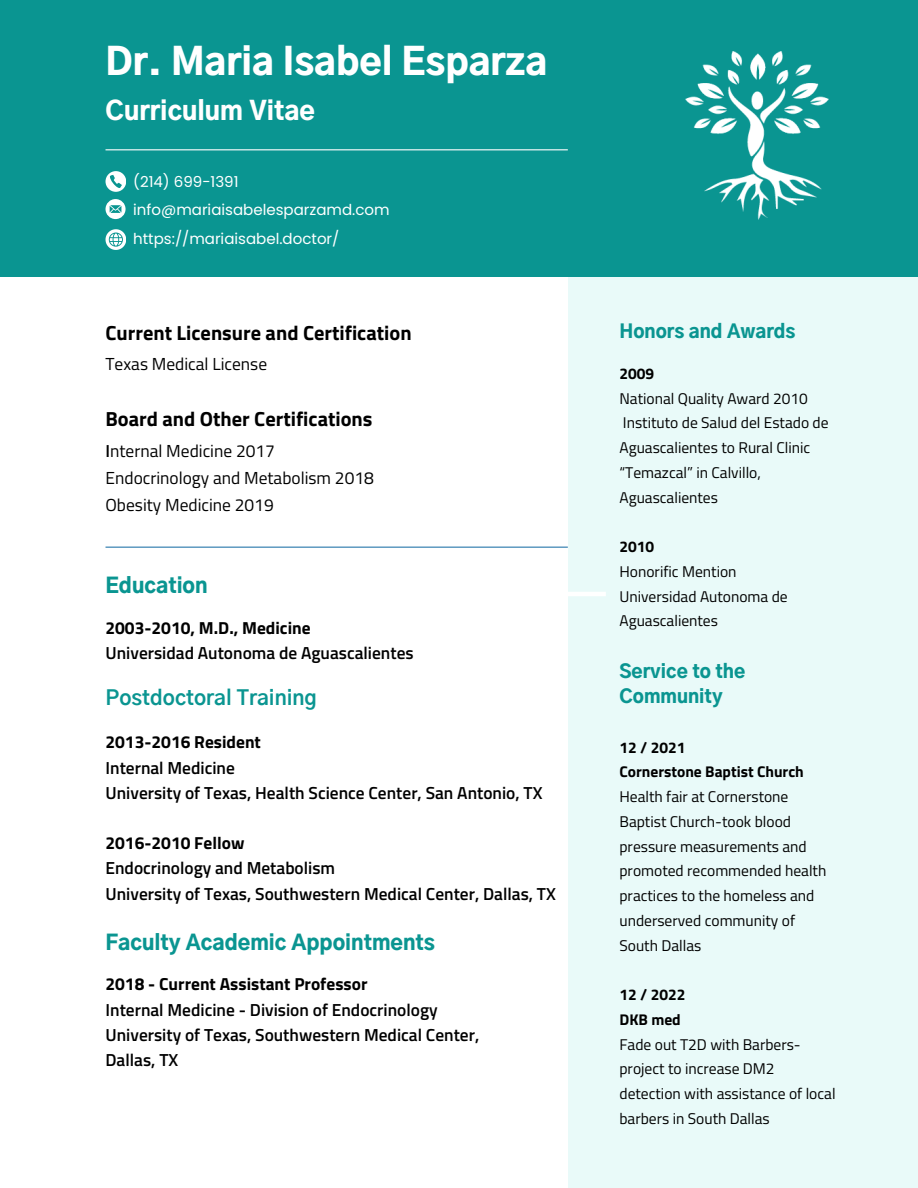
<style>
.page{position:relative;width:918px;height:1188px;background:#fff}
.page>*{position:absolute;margin:0;border:0;box-sizing:border-box;transform-origin:0 0}
.t1{font:900 36.75px "Gothic A1";color:#fff}
.t2{font:900 25.35px "Gothic A1";color:#fff}
.t3{font:900 20.55px "Gothic A1";color:#0a9591}
.t4{font:700 20.55px "Gothic A1";color:#0a9591}
.t5{font:700 20.4px "Titillium Web";color:#000}
.t6{font:900 18.3px/24.8px "Gothic A1";color:#0a9591}
.t7{font:600 17.4px/25.2px "Titillium Web";color:#000}
.t8{font:17.4px "Titillium Web";color:#000}
.t9{font:700 17.4px "Titillium Web";color:#000}
.t10{font:15.45px/24.8px "Titillium Web";color:#000}
.t11{font:700 15.45px "Titillium Web";color:#000}
.t12{font:15px "Poppins";color:#fff}
.s1{font-weight:600}
</style>
<div class="page">
<div style="left:568px;top:275px;width:350px;height:913px;background:#e9faf9"></div>
<div style="left:0;top:0;width:918px;height:277px;background:#0a9591"></div>
<hr style="left:106px;top:149px;width:462px;height:1px;background:#fff">
<hr style="left:106px;top:547px;width:462px;height:1px;background:#2878ab">
<hr style="left:312px;top:592px;width:294px;height:4px;background:#fff">
<svg style="left:106px;top:171px;width:20px;height:20px"></svg>
<svg style="left:106px;top:199px;width:20px;height:20px"></svg>
<svg style="left:106px;top:229px;width:20px;height:20px"></svg>
<img style="left:685px;top:52px;width:144px;height:167px">
<p class="t1" style="left:106px;top:46px;width:443px">Dr. Maria Isabel Esparza</p>
<p class="t2" style="left:106px;top:100px;width:211px">Curriculum Vitae</p>
<p class="t12" style="left:133px;top:171px;width:107px">(214) 699-1391</p>
<p class="t12" style="left:133px;top:199px;width:258px">info@mariaisabelesparzamd.com</p>
<p class="t12" style="left:133px;top:228px;width:208px">https://mariaisabel.doctor/</p>
<p class="t5" style="left:106px;top:317px;width:308px">Current Licensure and Certification</p>
<p class="t8" style="left:106px;top:350px;width:163px">Texas Medical License</p>
<p class="t5" style="left:106px;top:403px;width:269px">Board and Other Certifications</p>
<p class="t8" style="left:106px;top:437px;width:171px"><span class="s1">I</span>nternal Medicine 2017</p>
<p class="t8" style="left:106px;top:464px;width:270px">Endocrinology and Metabolism 2018</p>
<p class="t8" style="left:106px;top:491px;width:170px">Obesity Medicine 2019</p>
<p class="t3" style="left:106px;top:576px;width:104px">Education</p>
<p class="t9" style="left:106px;top:614px;width:207px">2003-2010, M.D., Medicine</p>
<p class="t7" style="left:106px;top:640px;width:310px">Universidad Autonoma de Aguascalientes</p>
<p class="t4" style="left:106px;top:688px;width:213px">Postdoctoral Training</p>
<p class="t9" style="left:106px;top:729px;width:157px">2013-2016 Resident</p>
<p class="t7" style="left:106px;top:754px;width:131px">Internal Medicine</p>
<p class="t7" style="left:106px;top:780px;width:439px">University of Texas, Health Science Center, San Antonio, TX</p>
<p class="t9" style="left:106px;top:830px;width:140px">2016-2010 Fellow</p>
<p class="t7" style="left:106px;top:855px;width:231px">Endocrinology and Metabolism</p>
<p class="t7" style="left:106px;top:881px;width:452px">University of Texas, Southwestern Medical Center, Dallas, TX</p>
<p class="t3" style="left:106px;top:934px;width:331px">Faculty Academic Appointments</p>
<p class="t9" style="left:106px;top:971px;width:263px">2018 - Current Assistant Professor</p>
<p class="t7" style="left:106px;top:996px;width:334px">Internal Medicine - Division of Endocrinology</p>
<p class="t7" style="left:106px;top:1022px;width:375px">University of Texas, Southwestern Medical Center,<br>Dallas, TX</p>
<p class="t6" style="left:619px;top:320px;width:178px">Honors and Awards</p>
<p class="t11" style="left:619px;top:361px;width:36px">2009</p>
<p class="t10" style="left:619px;top:386px;width:190px">National Quality Award 2010</p>
<p class="t10" style="left:619px;top:410px;width:211px">Instituto de Salud del Estado de<br>Aguascalientes to Rural Clinic “Temazcal” in Calvillo,<br>Aguascalientes</p>
<p class="t11" style="left:619px;top:535px;width:36px">2010</p>
<p class="t10" style="left:619px;top:559px;width:119px">Honorific Mention</p>
<p class="t10" style="left:619px;top:584px;width:170px">Universidad Autonoma de<br>Aguascalientes</p>
<p class="t6" style="left:619px;top:660px;width:127px">Service to the<br>Community</p>
<p class="t11" style="left:619px;top:735px;width:68px">12 / 2021</p>
<p class="t11" style="left:619px;top:760px;width:186px">Cornerstone Baptist Church</p>
<p class="t10" style="left:619px;top:784px;width:208px">Health fair at Cornerstone<br>Baptist Church-took blood pressure measurements and promoted recommended health practices to the homeless and underserved community of<br>South Dallas</p>
<p class="t11" style="left:619px;top:983px;width:68px">12 / 2022</p>
<p class="t11" style="left:619px;top:1007px;width:63px">DKB med</p>
<p class="t10" style="left:619px;top:1032px;width:218px">Fade out T2D with Barbers&shy;project to increase DM2 detection with assistance of local barbers in South Dallas</p>
</div>
